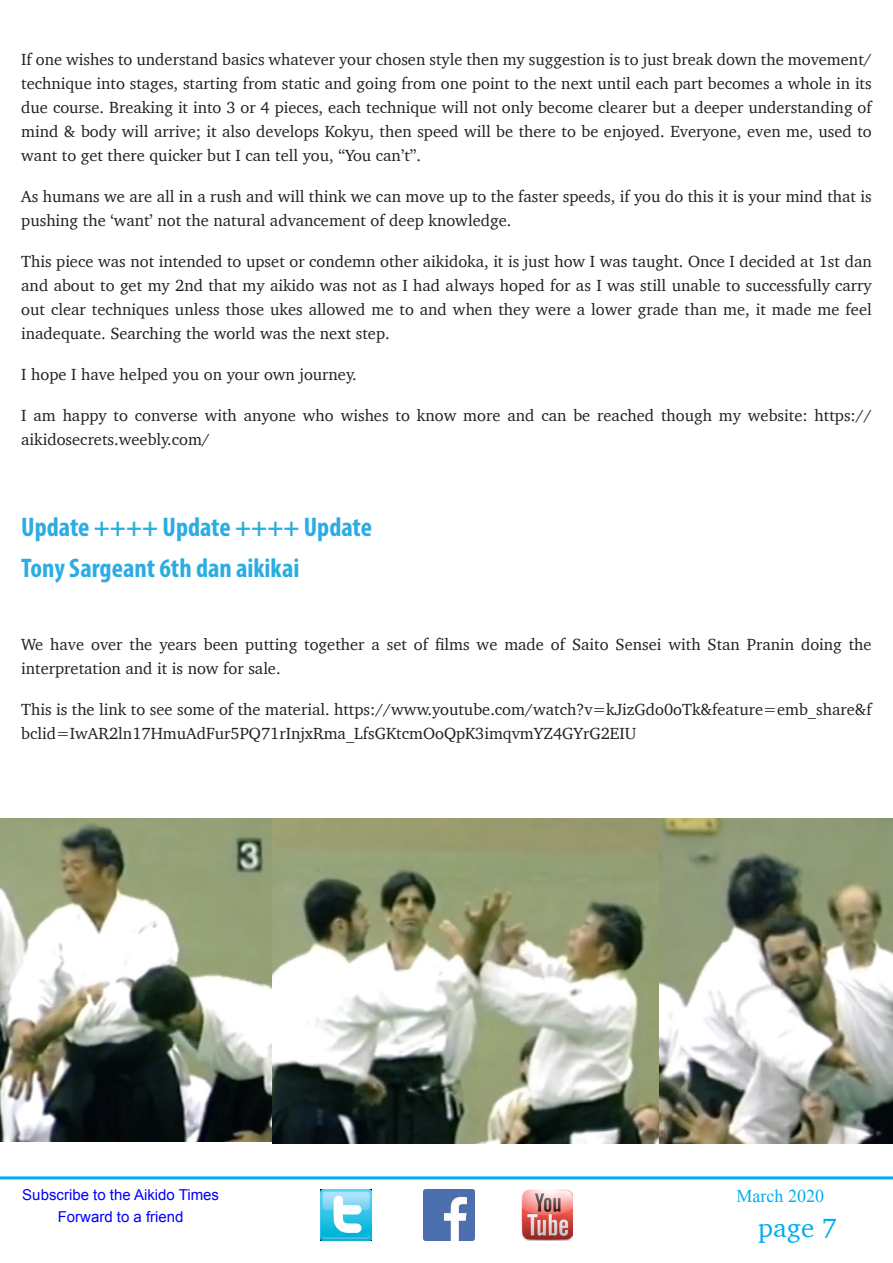
<style>
.page{position:relative;width:893px;height:1263px;background:#fff}
.page>*{position:absolute;margin:0;border:0;box-sizing:border-box;transform-origin:0 0}
.Newsletter_heading{font:700 condensed 27px "Myriad Pro";color:#2bace2}
.t1{font:27px "Charter";color:#00aeef}
.t2{font:18px "Times New Roman";color:#00aeef}
.body_text_normal{font:16.5px/24px "Charter";color:#231f20}
.t3{font:15px "Arial";color:#00f}
</style>
<div class="page">
<hr style="left:0;top:1176px;width:893px;height:3px;background:#00aeef">
<img style="left:423px;top:1189px;width:51px;height:51px">
<img style="left:521px;top:1189px;width:51px;height:51px">
<img style="left:321px;top:1189px;width:51px;height:51px">
<img style="left:0;top:818px;width:272px;height:324px">
<img style="left:272px;top:818px;width:621px;height:326px">
<p class="body_text_normal" style="left:21px;top:47px;width:852px;text-align:justify">If one wishes to understand basics whatever your chosen style then my suggestion is to just break down the movement/ technique into stages, starting from static and going from one point to the next until each part becomes a whole in its due course. Breaking it into 3 or 4 pieces, each technique will not only become clearer but a deeper understanding of mind &amp; body will arrive; it also develops Kokyu, then speed will be there to be enjoyed. Everyone, even me, used to want to get there quicker but I can tell you, “You can’t”.</p>
<p class="body_text_normal" style="left:21px;top:184px;width:852px">As humans we are all in a rush and will think we can move up to the faster speeds, if you do this it is your mind that is pushing the ‘want’ not the natural advancement of deep knowledge.</p>
<p class="body_text_normal" style="left:21px;top:249px;width:852px;text-align:justify">This piece was not intended to upset or condemn other aikidoka, it is just how I was taught. Once I decided at 1st dan and about to get my 2nd that my aikido was not as I had always hoped for as I was still unable to successfully carry out clear techniques unless those ukes allowed me to and when they were a lower grade than me, it made me feel inadequate. Searching the world was the next step.</p>
<p class="body_text_normal" style="left:21px;top:362px;width:337px">I hope I have helped you on your own journey.</p>
<p class="body_text_normal" style="left:21px;top:403px;width:852px">I am happy to converse with anyone who wishes to know more and can be reached though my website: https:// aikidosecrets.weebly.com/</p>
<p class="Newsletter_heading" style="left:21px;top:510px;width:352px">Update ++++ Update ++++ Update</p>
<p class="Newsletter_heading" style="left:21px;top:551px;width:280px">Tony Sargeant 6th dan aikikai</p>
<p class="body_text_normal" style="left:21px;top:632px;width:852px">We have over the years been putting together a set of films we made of Saito Sensei with Stan Pranin doing the interpretation and it is now for sale.</p>
<p class="body_text_normal" style="left:21px;top:697px;width:852px">This is the link to see some of the material. https://www.youtube.com/watch?v=kJizGdo0oTk&amp;feature=emb_share&amp;f bclid=IwAR2ln17HmuAdFur5PQ71rInjxRma_LfsGKtcmOoQpK3imqvmYZ4GYrG2EIU</p>
<p class="t3" style="left:22px;top:1185px;width:198px">Subscribe to the Aikido Times</p>
<p class="t2" style="left:737px;top:1183px;width:89px">March 2020</p>
<p class="t3" style="left:58px;top:1206px;width:127px">Forward to a friend</p>
<h1 class="t1" style="left:758px;top:1204px;width:80px">page 7</h1>
</div>
